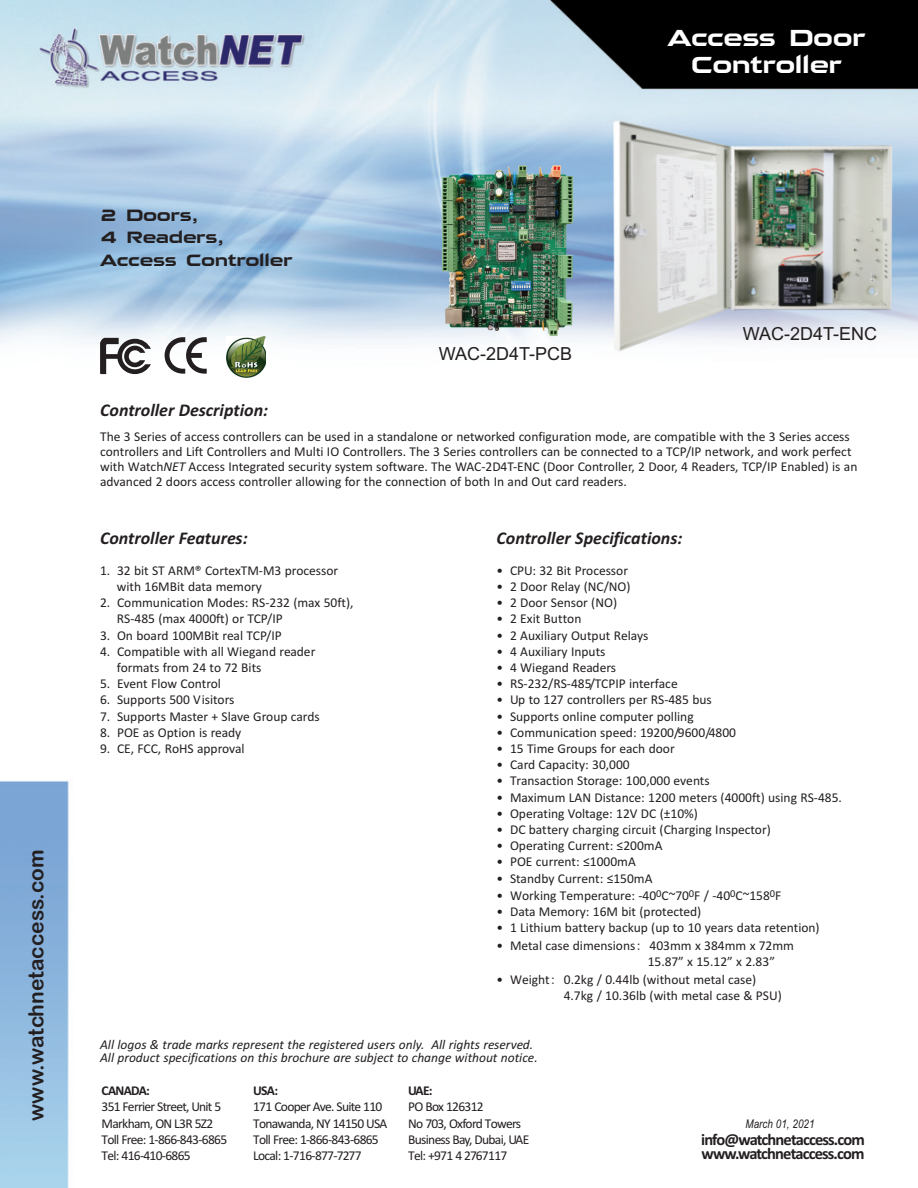
<style>
.page{position:relative;width:918px;height:1188px;background:#fff}
.page>*{position:absolute;margin:0;border:0;box-sizing:border-box;transform-origin:0 0}
.t1{font:700 25.5px/27px "Qaranta";letter-spacing:-.015em;color:#fff;text-align:center}
.t2{font:21px "Arial Rounded MT Bold";color:#231f20}
.t3{font:italic 700 18px "Calibri";color:#231f20}
.t4{font:700 18px/22.5px "Qaranta";letter-spacing:-.015em;color:#231f20}
.t5{font:18px "Arial";color:#231f20}
.t6{font:700 16.5px/13.5px "Calibri";letter-spacing:-.05em;color:#231f20}
.t7{font:13.5px/16.2px "Calibri";color:#231f20}
.t8{font:13.5px/16.2px "Calibri";letter-spacing:-.05em;color:#231f20}
.t9{font:italic 13.5px/13.5px "Calibri";color:#231f20}
.t10{font:700 13.5px "Calibri";letter-spacing:-.05em;color:#231f20}
.t11{font:italic 12px "Arial Narrow";color:#231f20}
.s1{font-style:italic}
.s2{font-family:"Sim Sun"}
</style>
<div class="page">
<img style="left:0;top:0;width:918px;height:1188px">
<svg style="left:100px;top:338px;width:51px;height:36px"></svg>
<svg style="left:165px;top:337px;width:42px;height:37px"></svg>
<img style="left:227px;top:336px;width:39px;height:41px">
<img style="left:441px;top:163px;width:138px;height:176px">
<h2 class="t2" style="left:24px;top:1121px;width:273px;rotate:-90deg">www.watchnetaccess.com</h2>
<h3 class="t4" style="left:100px;top:203px;width:194px">2 Doors,<br>4 Readers,<br>Access Controller</h3>
<h1 class="t1" style="left:667px;top:23px;width:200px">Access Door<br>Controller</h1>
<h3 class="t5" style="left:439px;top:343px;width:135px">WAC-2D4T-PCB</h3>
<h3 class="t5" style="left:743px;top:323px;width:136px">WAC-2D4T-ENC</h3>
<h3 class="t3" style="left:100px;top:399px;width:169px">Controller Description:</h3>
<p class="t7" style="left:100px;top:430px;width:759px;line-height:15px">The 3 Series of access controllers can be used in a standalone or networked configuration mode, are compatible with the 3 Series access controllers and Lift Controllers and Multi IO Controllers. The 3 Series controllers can be connected to a TCP/IP network, and work perfect with Watch<span class="s1">NET</span> Access Integrated security system software. The WAC‐2D4T‐ENC (Door Controller, 2 Door, 4 Readers, TCP/IP Enabled) is an advanced 2 doors access controller allowing for the connection of both In and Out card readers.</p>
<h3 class="t3" style="left:100px;top:527px;width:149px">Controller Features:</h3>
<p class="t7" style="left:117px;top:563px;width:223px;text-indent:-17px">1. 32 bit ST ARM® CortexTM‐M3 processor with 16MBit data memory</p>
<p class="t7" style="left:117px;top:596px;width:238px;text-indent:-17px">2. Communication Modes: RS‐232 (max 50ft),<br>RS‐485 (max 4000ft) or TCP/IP</p>
<p class="t7" style="left:100px;top:628px;width:183px">3. On board 100MBit real TCP/IP</p>
<p class="t7" style="left:117px;top:644px;width:200px;text-indent:-17px">4. Compatible with all Wiegand reader formats from 24 to 72 Bits</p>
<p class="t7" style="left:100px;top:677px;width:122px">5. Event Flow Control</p>
<p class="t7" style="left:100px;top:693px;width:136px">6. Supports 500 Visitors</p>
<p class="t7" style="left:100px;top:709px;width:221px">7. Supports Master + Slave Group cards</p>
<p class="t7" style="left:100px;top:725px;width:143px">8. POE as Option is ready</p>
<p class="t7" style="left:100px;top:741px;width:146px">9. CE, FCC, RoHS approval</p>
<h3 class="t3" style="left:497px;top:527px;width:187px">Controller Specifications:</h3>
<p class="t7" style="left:497px;top:563px;width:133px">• CPU: 32 Bit Processor</p>
<p class="t7" style="left:497px;top:580px;width:136px">• 2 Door Relay (NC/NO)</p>
<p class="t7" style="left:497px;top:596px;width:122px">• 2 Door Sensor (NO)</p>
<p class="t7" style="left:497px;top:612px;width:86px">• 2 Exit Button</p>
<p class="t7" style="left:497px;top:628px;width:153px">• 2 Auxiliary Output Relays</p>
<p class="t7" style="left:497px;top:644px;width:110px">• 4 Auxiliary Inputs</p>
<p class="t7" style="left:497px;top:661px;width:121px">• 4 Wiegand Readers</p>
<p class="t7" style="left:497px;top:677px;width:183px">• RS‐232/RS‐485/TCPIP interface</p>
<p class="t7" style="left:497px;top:693px;width:217px">• Up to 127 controllers per RS‐485 bus</p>
<p class="t7" style="left:497px;top:709px;width:199px">• Supports online computer polling</p>
<p class="t7" style="left:497px;top:725px;width:241px">• Communication speed: 19200/9600/4800</p>
<p class="t7" style="left:497px;top:742px;width:180px">• 15 Time Groups for each door</p>
<p class="t7" style="left:497px;top:758px;width:135px">• Card Capacity: 30,000</p>
<p class="t7" style="left:497px;top:774px;width:215px">• Transaction Storage: 100,000 events</p>
<p class="t7" style="left:497px;top:790px;width:347px">• Maximum LAN Distance: 1200 meters (4000ft) using RS‐485.</p>
<p class="t7" style="left:497px;top:806px;width:203px">• Operating Voltage: 12V DC (±10%)</p>
<p class="t7" style="left:497px;top:823px;width:276px">• DC battery charging circuit (Charging Inspector)</p>
<p class="t7" style="left:497px;top:839px;width:167px">• Operating Current: ≤200mA</p>
<p class="t7" style="left:497px;top:855px;width:141px">• POE current: ≤1000mA</p>
<p class="t7" style="left:497px;top:871px;width:157px">• Standby Current: ≤150mA</p>
<p class="t7" style="left:497px;top:889px;width:286px">• Working Temperature: ‐40<sup>0</sup>C~70<sup>0</sup>F / ‐40<sup>0</sup>C~158<sup>0</sup>F</p>
<p class="t7" style="left:497px;top:905px;width:206px">• Data Memory: 16M bit (protected)</p>
<p class="t7" style="left:497px;top:921px;width:325px">• 1 Lithium battery backup (up to 10 years data retention)</p>
<p class="t7" style="left:648px;top:939px;width:148px;text-indent:-151px">• Metal case dimensions<span class="s2">:</span> 403mm x 384mm x 72mm<br>15.87” x 15.12” x 2.83”</p>
<p class="t7" style="left:564px;top:972px;width:220px;text-indent:-67px">• Weight<span class="s2">:</span> 0.2kg / 0.44lb (without metal case)<br>4.7kg / 10.36lb (with metal case &amp; PSU)</p>
<p class="t9" style="left:100px;top:1039px;width:439px">All logos &amp; trade marks represent the registered users only. All rights reserved.<br>All product specifications on this brochure are subject to change without notice.</p>
<p class="t10" style="left:102px;top:1083px;width:50px">CANADA:</p>
<p class="t8" style="left:102px;top:1100px;width:127px">351 Ferrier Street, Unit 5<br>Markham, ON L3R 5Z2<br>Toll Free: 1‐866‐843‐6865<br>Tel: 416‐410‐6865</p>
<p class="t10" style="left:253px;top:1083px;width:26px">USA:</p>
<p class="t8" style="left:253px;top:1100px;width:136px">171 Cooper Ave. Suite 110<br>Tonawanda, NY 14150 USA<br>Toll Free: 1‐866‐843‐6865<br>Local: 1‐716‐877‐7277</p>
<p class="t10" style="left:408px;top:1083px;width:26px">UAE:</p>
<p class="t8" style="left:408px;top:1100px;width:123px">PO Box 126312<br>No 703, Oxford Towers<br>Business Bay, Dubai, UAE<br>Tel: +971 4 2767117</p>
<p class="t11" style="left:746px;top:1117px;width:70px">March 01, 2021</p>
<p class="t6" style="left:701px;top:1133px;width:165px">info@watchnetaccess.com www.watchnetaccess.com</p>
</div>
